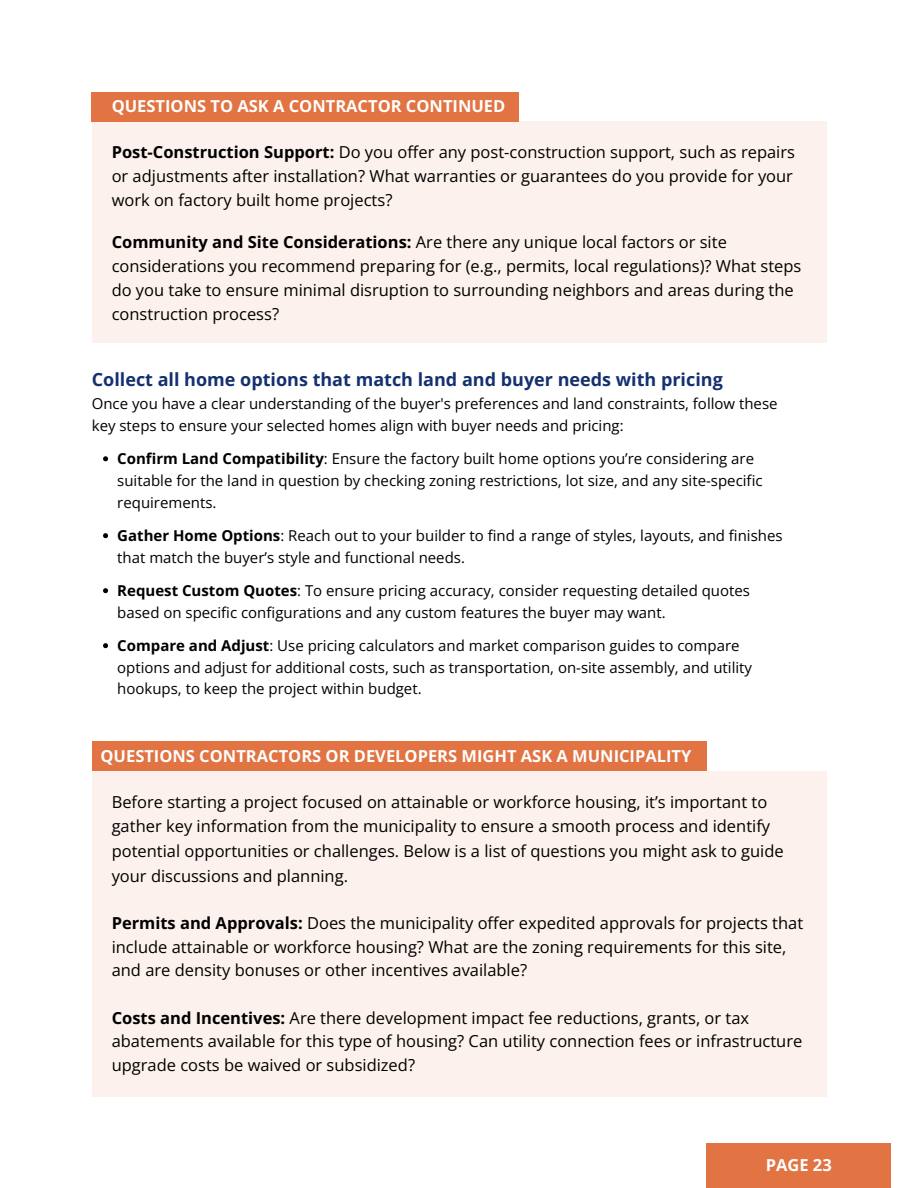
<style>
.page{position:relative;width:918px;height:1188px;background:#fff}
.page>*{position:absolute;margin:0;border:0;box-sizing:border-box;transform-origin:0 0}
.t1{font:700 18px "Open Sans";color:#153071}
.t2{font:16.5px/24px "Open Sans";color:#000}
.t3{font:700 16.5px "Open Sans";color:#fff}
.t4{font:15px/21.9px "Open Sans";color:#000}
.s1{font-weight:700}
</style>
<div class="page">
<div style="left:707px;top:1144px;width:184px;height:44px;background:#e27342"></div>
<div style="left:92px;top:121px;width:734px;height:221px;background:#fcf1ec"></div>
<div style="left:92px;top:92px;width:427px;height:29px;background:#e27342"></div>
<svg style="left:103px;top:456px;width:5px;height:5px"></svg>
<svg style="left:103px;top:533px;width:5px;height:5px"></svg>
<svg style="left:103px;top:588px;width:5px;height:5px"></svg>
<svg style="left:103px;top:643px;width:5px;height:5px"></svg>
<div style="left:92px;top:771px;width:734px;height:325px;background:#fcf1ec"></div>
<div style="left:92px;top:741px;width:615px;height:30px;background:#e27342"></div>
<p class="t3" style="left:112px;top:95px;width:395px">QUESTIONS TO ASK A CONTRACTOR CONTINUED</p>
<p class="t2" style="left:112px;top:139px;width:685px"><span class="s1">Post-Construction Support:</span> Do you offer any post-construction support, such as repairs or adjustments after installation? What warranties or guarantees do you provide for your work on factory built home projects?</p>
<p class="t2" style="left:112px;top:229px;width:691px"><span class="s1">Community and Site Considerations:</span> Are there any unique local factors or site considerations you recommend preparing for (e.g., permits, local regulations)? What steps do you take to ensure minimal disruption to surrounding neighbors and areas during the construction process?</p>
<p class="t1" style="left:92px;top:366px;width:633px">Collect all home options that match land and buyer needs with pricing</p>
<p class="t4" style="left:92px;top:392px;width:687px">Once you have a clear understanding of the buyer's preferences and land constraints, follow these key steps to ensure your selected homes align with buyer needs and pricing:</p>
<p class="t4" style="left:117px;top:447px;width:647px"><span class="s1">Confirm Land Compatibility</span>: Ensure the factory built home options you’re considering are suitable for the land in question by checking zoning restrictions, lot size, and any site-specific requirements.</p>
<p class="t4" style="left:117px;top:524px;width:667px"><span class="s1">Gather Home Options</span>: Reach out to your builder to find a range of styles, layouts, and finishes that match the buyer’s style and functional needs.</p>
<p class="t4" style="left:117px;top:579px;width:634px"><span class="s1">Request Custom Quotes</span>: To ensure pricing accuracy, consider requesting detailed quotes based on specific configurations and any custom features the buyer may want.</p>
<h1 class="t4" style="left:117px;top:634px;width:636px"><span class="s1">Compare and Adjust</span>: Use pricing calculators and market comparison guides to compare options and adjust for additional costs, such as transportation, on-site assembly, and utility hookups, to keep the project within budget.</h1>
<p class="t3" style="left:101px;top:744px;width:592px">QUESTIONS CONTRACTORS OR DEVELOPERS MIGHT ASK A MUNICIPALITY</p>
<p class="t2" style="left:112px;top:789px;width:674px;line-height:24.8px">Before starting a project focused on attainable or workforce housing, it’s important to gather key information from the municipality to ensure a smooth process and identify potential opportunities or challenges. Below is a list of questions you might ask to guide your discussions and planning.</p>
<p class="t2" style="left:112px;top:911px;width:693px"><span class="s1">Permits and Approvals:</span> Does the municipality offer expedited approvals for projects that include attainable or workforce housing? What are the zoning requirements for this site, and are density bonuses or other incentives available?</p>
<h1 class="t2" style="left:112px;top:1005px;width:692px"><span class="s1">Costs and Incentives:</span> Are there development impact fee reductions, grants, or tax abatements available for this type of housing? Can utility connection fees or infrastructure upgrade costs be waived or subsidized?</h1>
<h1 class="t3" style="left:766px;top:1154px;width:68px">PAGE 23</h1>
</div>
